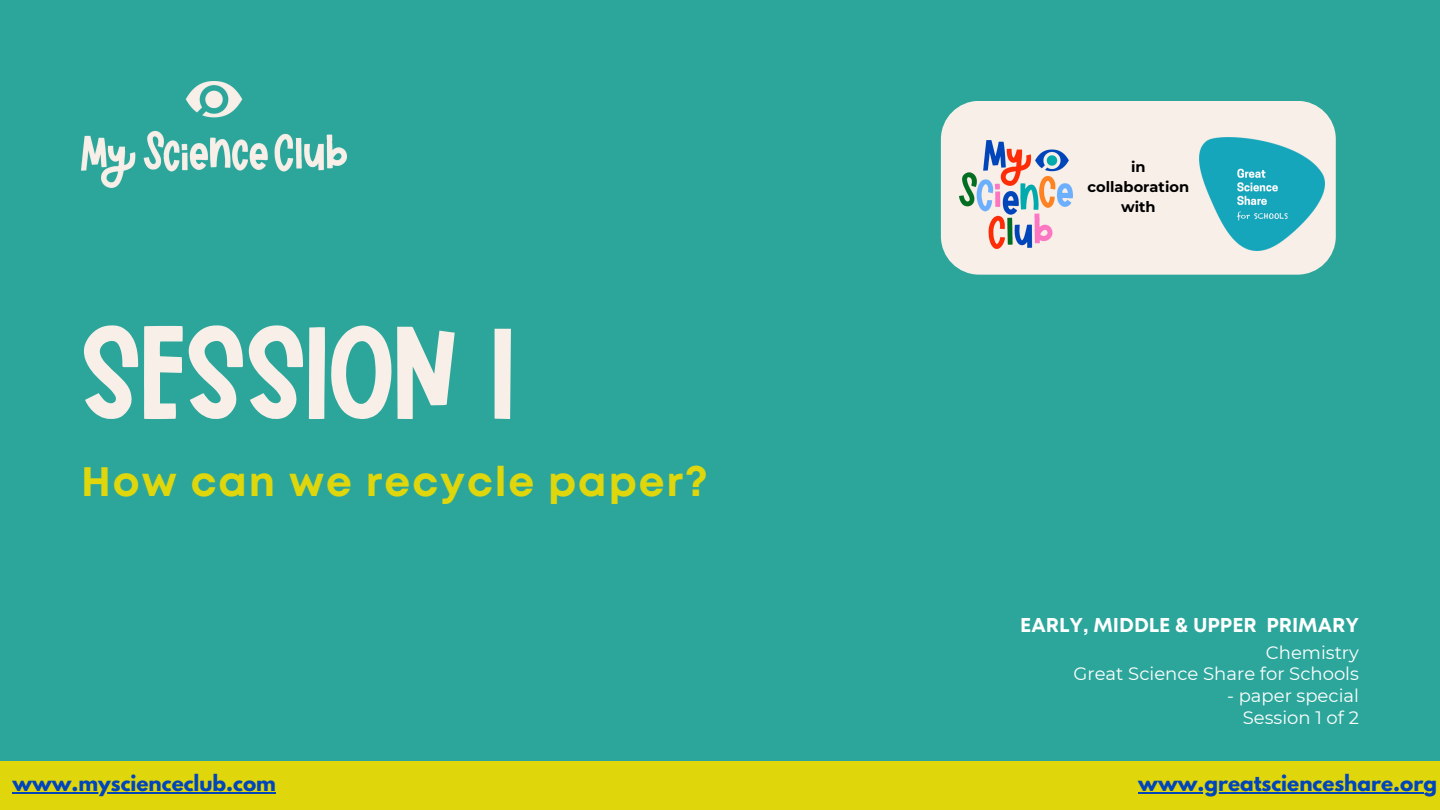
<style>
.page{position:relative;width:1440px;height:810px;background:#2ca69b}
.page>*{position:absolute;margin:0;border:0;box-sizing:border-box;transform-origin:0 0}
.t1{font:134.1px "Meanwhile";color:#f8efe8}
.t2{font:700 41.1px "Mont";letter-spacing:.05em;color:#dfd70c}
.t3{font:700 20px "League Spartan";color:#0145ba}
.t4{font:700 20px "Mont";color:#fff}
.t5{font:18px/21.8px "Montserrat";color:#fff;text-align:right}
.t6{font:700 14.6px "Montserrat";color:#000}
</style>
<div class="page">
<img style="left:81px;top:81px;width:265px;height:107px">
<div style="left:941px;top:101px;width:395px;height:174px;background:#f8efe8;border-radius:38px"></div>
<img style="left:960px;top:140px;width:113px;height:108px">
<img style="left:1200px;top:138px;width:124px;height:113px">
<div style="left:0;top:762px;width:1440px;height:48px;background:#dfd70c"></div>
<hr style="left:12px;top:793px;width:264px;height:1px;background:#0145ba">
<hr style="left:1138px;top:793px;width:285px;height:1px;background:#0145ba">
<p class="t1" style="left:81px;top:314px;width:434px">SESSION 1</p>
<p class="t2" style="left:81px;top:467px;width:628px">How can we recycle paper?</p>
<h2 class="t6" style="left:1131px;top:158px;width:16px">in</h2>
<h3 class="t6" style="left:1088px;top:178px;width:103px">collaboration</h3>
<h5 class="t6" style="left:1121px;top:198px;width:36px">with</h5>
<p class="t4" style="left:1020px;top:618px;width:340px">EARLY, MIDDLE &amp; UPPER PRIMARY</p>
<p class="t5" style="left:1074px;top:641px;width:287px">Chemistry<br>Great Science Share for Schools</p>
<p class="t5" style="left:1227px;top:685px;width:133px">- paper special<br>Session 1 of 2</p>
<h4 class="t3" style="left:12px;top:773px;width:265px">www.myscienceclub.com</h4>
<p class="t3" style="left:1138px;top:773px;width:300px">www.greatscienceshare.org</p>
</div>
